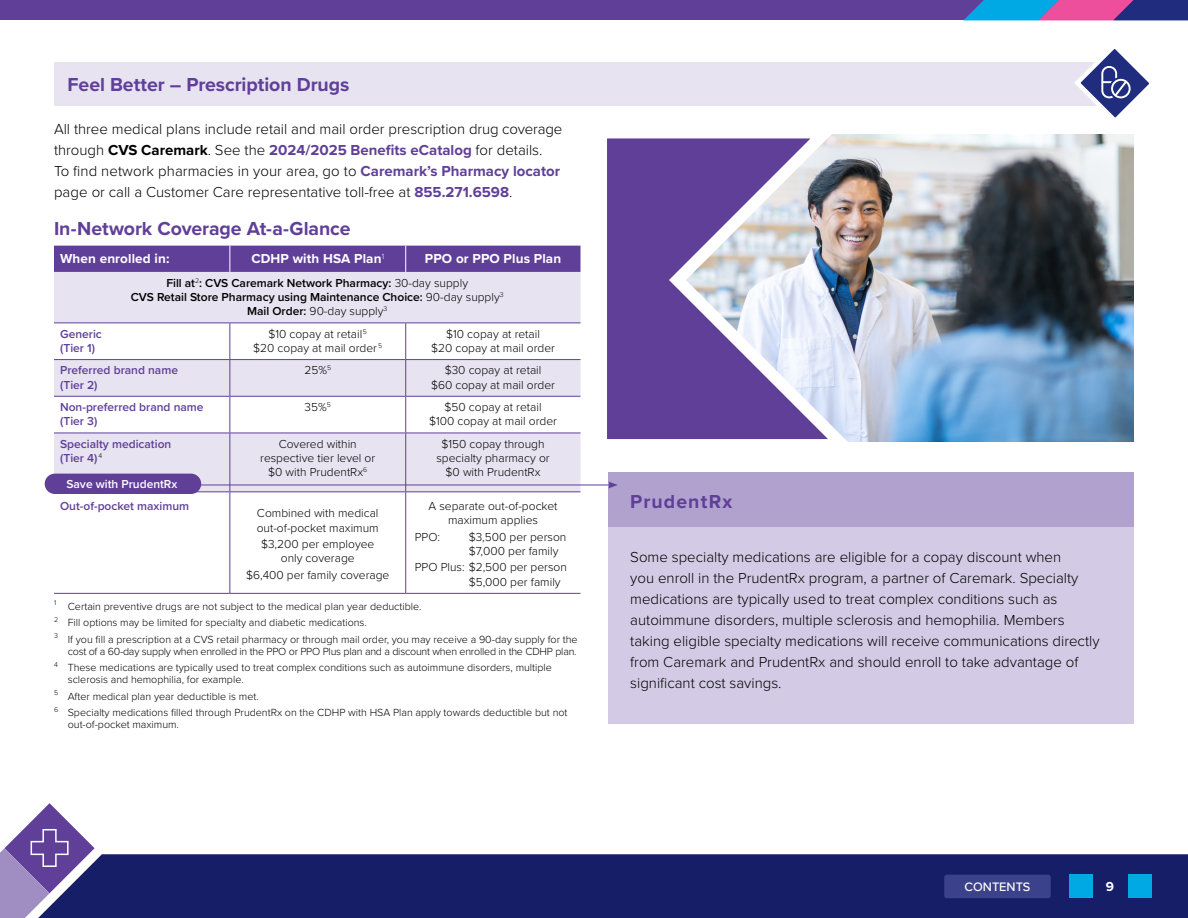
<style>
.page{position:relative;width:1188px;height:918px;background:#fff}
.page>*{position:absolute;margin:0;border:0;box-sizing:border-box;transform-origin:0 0}
.t1{font:700 19.5px "Proxima Nova";color:#603f99}
.t2{font:700 19.5px "Proxima Nova";letter-spacing:.055em;color:#603f99}
.t3{font:300 15px/21px "Proxima Nova";color:#000}
.t4{font:700 13.5px "Proxima Nova";letter-spacing:.01em;color:#fff}
.t5{font:500 12.75px "Proxima Nova";color:#fff}
.t6{font:300 12px/14.2px "Proxima Nova";color:#000;text-align:center}
.t7{font:600 12px/14.2px "Proxima Nova";color:#000;text-align:center}
.t8{font:600 12px/14.2px "Proxima Nova";color:#603f99}
.t9{font:600 12px "Proxima Nova";color:#fff}
.t10{font:300 10.65px/16.5px "Proxima Nova";color:#000}
.s1{font-weight:700}
.s2{font-weight:700;color:#603f99}
.s3{font-weight:300}
</style>
<div class="page">
<div style="left:0;top:0;width:1188px;height:20px;background:#603f99"></div>
<svg style="left:964px;top:0;width:224px;height:20px"></svg>
<div style="left:608px;top:517px;width:526px;height:207px;background:#d3cbe5"></div>
<div style="left:608px;top:472px;width:526px;height:54px;background:#b0a1ce"></div>
<div style="left:54px;top:62px;width:1066px;height:44px;background:#e7e3f1"></div>
<svg style="left:54px;top:272px;width:526px;height:219px;fill:#e7e3f1"></svg>
<div style="left:54px;top:246px;width:526px;height:26px;background:#603f99"></div>
<hr style="left:54px;top:323px;width:176px;height:1px;background:#603f99">
<hr style="left:230px;top:323px;width:176px;height:1px;background:#603f99">
<hr style="left:406px;top:323px;width:175px;height:1px;background:#603f99">
<hr style="left:229px;top:323px;width:1px;height:36px;background:#603f99">
<hr style="left:54px;top:359px;width:176px;height:1px;background:#603f99">
<hr style="left:405px;top:323px;width:1px;height:36px;background:#603f99">
<hr style="left:230px;top:359px;width:176px;height:1px;background:#603f99">
<hr style="left:406px;top:359px;width:175px;height:1px;background:#603f99">
<hr style="left:229px;top:360px;width:1px;height:36px;background:#603f99">
<hr style="left:54px;top:396px;width:176px;height:1px;background:#603f99">
<hr style="left:54px;top:433px;width:176px;height:1px;background:#603f99">
<hr style="left:54px;top:593px;width:176px;height:1px;background:#603f99">
<hr style="left:405px;top:360px;width:1px;height:36px;background:#603f99">
<hr style="left:230px;top:396px;width:176px;height:1px;background:#603f99">
<hr style="left:230px;top:433px;width:176px;height:1px;background:#603f99">
<hr style="left:230px;top:593px;width:176px;height:1px;background:#603f99">
<hr style="left:406px;top:396px;width:175px;height:1px;background:#603f99">
<hr style="left:406px;top:433px;width:175px;height:1px;background:#603f99">
<hr style="left:406px;top:593px;width:175px;height:1px;background:#603f99">
<hr style="left:229px;top:397px;width:1px;height:36px;background:#603f99">
<hr style="left:229px;top:433px;width:1px;height:58px;background:#603f99">
<hr style="left:54px;top:491px;width:176px;height:1px;background:#603f99">
<hr style="left:405px;top:397px;width:1px;height:36px;background:#603f99">
<hr style="left:405px;top:433px;width:1px;height:58px;background:#603f99">
<hr style="left:230px;top:491px;width:176px;height:1px;background:#603f99">
<hr style="left:406px;top:491px;width:175px;height:1px;background:#603f99">
<hr style="left:229px;top:492px;width:1px;height:101px;background:#603f99">
<hr style="left:405px;top:492px;width:1px;height:101px;background:#603f99">
<svg style="left:1074px;top:49px;width:75px;height:69px"></svg>
<img style="left:871px;top:135px;width:263px;height:306px">
<svg style="left:607px;top:134px;width:264px;height:308px"></svg>
<hr style="left:197px;top:485px;width:414px;height:1px;background:#603f99">
<svg style="left:608px;top:482px;width:10px;height:6px"></svg>
<div style="left:45px;top:474px;width:156px;height:20px;background:#603f99;border-radius:10px"></div>
<div style="left:95px;top:854px;width:1093px;height:64px;background:#161e68"></div>
<svg style="left:1069px;top:874px;width:24px;height:24px"></svg>
<svg style="left:1128px;top:874px;width:24px;height:24px"></svg>
<div style="left:944px;top:875px;width:107px;height:23px;background:#3b428b;border-radius:3px"></div>
<svg style="left:0;top:803px;width:95px;height:115px"></svg>
<h1 class="t1" style="left:68px;top:70px;width:284px">Feel Better – Prescription Drugs</h1>
<p class="t3" style="left:54px;top:117px;width:510px">All three medical plans include retail and mail order prescription drug coverage through <span class="s1">CVS Caremark</span>. See the <span class="s2">2024/2025 Benefits eCatalog</span> for details.<br>To find network pharmacies in your area, go to <span class="s2">Caremark’s Pharmacy locator </span>page or call a Customer Care representative toll-free at <span class="s2">855.271.6598</span>.</p>
<h1 class="t1" style="left:54px;top:214px;width:298px">In-Network Coverage At-a-Glance</h1>
<p class="t4" style="left:60px;top:248px;width:111px">When enrolled in:</p>
<p class="t4" style="left:251px;top:248px;width:134px">CDHP with HSA Plan<sup>1</sup></p>
<p class="t4" style="left:425px;top:248px;width:138px">PPO or PPO Plus Plan</p>
<p class="t7" style="left:131px;top:275px;width:374px">Fill at<sup>2</sup>: CVS Caremark Network Pharmacy: <span class="s3">30-day supply<br></span>CVS Retail Store Pharmacy using Maintenance Choice: <span class="s3">90-day supply</span><sup>3<br></sup>Mail Order: <span class="s3">90-day supply</span><sup>3</sup></p>
<p class="t8" style="left:60px;top:326px;width:43px">Generic (Tier 1)</p>
<p class="t6" style="left:253px;top:326px;width:131px">$10 copay at retail<sup>5<br></sup>$20 copay at mail order <sup>5</sup></p>
<p class="t6" style="left:431px;top:326px;width:125px">$10 copay at retail<br>$20 copay at mail order</p>
<p class="t8" style="left:60px;top:363px;width:119px">Preferred brand name (Tier 2)</p>
<p class="t6" style="left:304px;top:363px;width:28px">25%<sup>5</sup></p>
<p class="t6" style="left:431px;top:363px;width:125px">$30 copay at retail<br>$60 copay at mail order</p>
<p class="t8" style="left:60px;top:400px;width:145px">Non-preferred brand name (Tier 3)</p>
<p class="t6" style="left:305px;top:399px;width:28px">35%<sup>5</sup></p>
<p class="t6" style="left:429px;top:399px;width:129px">$50 copay at retail<br>$100 copay at mail order</p>
<p class="t8" style="left:60px;top:436px;width:113px">Specialty medication (Tier 4) <sup>4</sup></p>
<p class="t6" style="left:260px;top:436px;width:117px">Covered within respective tier level or $0 with PrudentRx<sup>6</sup></p>
<p class="t6" style="left:436px;top:436px;width:115px">$150 copay through specialty pharmacy or $0 with PrudentRx</p>
<p class="t8" style="left:60px;top:499px;width:131px">Out-of-pocket maximum</p>
<p class="t6" style="left:257px;top:506px;width:123px;text-align:left">Combined with medical out-of-pocket maximum</p>
<p class="t6" style="left:261px;top:536px;width:115px">$3,200 per employee only coverage</p>
<p class="t6" style="left:246px;top:567px;width:145px">$6,400 per family coverage</p>
<p class="t9" style="left:66px;top:475px;width:113px">Save with PrudentRx</p>
<p class="t6" style="left:429px;top:498px;width:130px">A separate out-of-pocket maximum applies</p>
<p class="t6" style="left:415px;top:529px;width:27px">PPO:</p>
<p class="t6" style="left:469px;top:529px;width:99px;text-align:left">$3,500 per person $7,000 per family</p>
<p class="t6" style="left:469px;top:560px;width:100px;text-align:left;text-indent:-54px">PPO Plus: $2,500 per person $5,000 per family</p>
<p class="t10" style="left:54px;top:597px;width:525px"><sup>1</sup> Certain preventive drugs are not subject to the medical plan year deductible.<br><sup>2</sup> Fill options may be limited for specialty and diabetic medications.<br><sup>3</sup> If you fill a prescription at a CVS retail pharmacy or through mail order, you may receive a 90-day supply for the</p>
<p class="t10" style="left:54px;top:642px;width:524px;text-indent:14px">cost of a 60-day supply when enrolled in the PPO or PPO Plus plan and a discount when enrolled in the CDHP plan.<br><sup>4</sup> These medications are typically used to treat complex conditions such as autoimmune disorders, multiple</p>
<p class="t10" style="left:54px;top:671px;width:515px;text-indent:14px">sclerosis and hemophilia, for example.<br><sup>5</sup> After medical plan year deductible is met.<br><sup>6</sup> Specialty medications filled through PrudentRx on the CDHP with HSA Plan apply towards deductible but not</p>
<p class="t10" style="left:68px;top:716px;width:113px">out-of-pocket maximum.</p>
<h1 class="t2" style="left:630px;top:487px;width:104px">PrudentRx</h1>
<p class="t3" style="left:630px;top:546px;width:471px">Some specialty medications are eligible for a copay discount when<br>you enroll in the PrudentRx program, a partner of Caremark. Specialty medications are typically used to treat complex conditions such as autoimmune disorders, multiple sclerosis and hemophilia. Members taking eligible specialty medications will receive communications directly from Caremark and PrudentRx and should enroll to take advantage of significant cost savings.</p>
<p class="t5" style="left:964px;top:878px;width:68px">CONTENTS</p>
<p class="t4" style="left:1106px;top:877px;width:10px">9</p>
</div>
